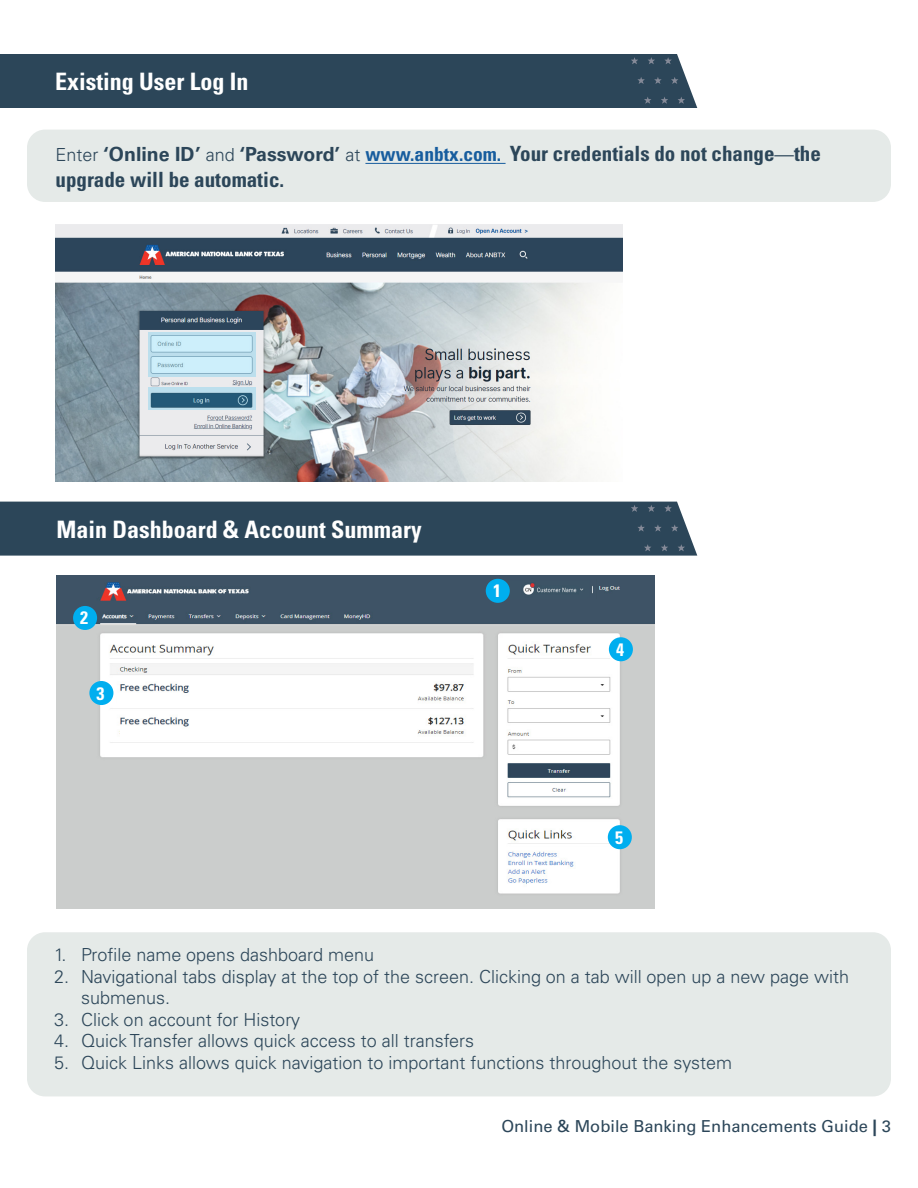
<style>
.page{position:relative;width:918px;height:1188px;background:#fff}
.page>*{position:absolute;margin:0;border:0;box-sizing:border-box;transform-origin:0 0}
.t1{font:700 condensed 24px "Univers LT Std";color:#fff}
.t2{font:700 condensed 21px/25.2px "Univers LT Std";color:#2c4659}
.t3{font:300 18px/21.6px "Univers LT Pro 45";color:#2c4659}
.t4{font:700 condensed 18px "Univers LT Std";color:#fff}
.t5{font:16.5px "Univers LT Pro 55 Roman";color:#2c4659}
.s1{font-family:"Univers LT Pro 45";font-weight:300;font-stretch:normal;font-size:18px}
.s2{font-stretch:normal;font-size:19.5px}
.s3{font-size:19.5px;color:#175d9e}
.s4{font-family:"Univers LT Pro 45";font-weight:300;font-stretch:normal;font-size:19.5px}
.s5{font-family:"Univers LT Pro 65";font-weight:700}
</style>
<div class="page">
<div style="left:27px;top:130px;width:864px;height:72px;background:#e5eae8;border-radius:18px"></div>
<div style="left:0;top:54px;width:697px;height:54px;background:#2c4659"></div>
<hr style="left:365px;top:163px;width:141px;height:1px;background:#175d9e">
<img style="left:56px;top:224px;width:566px;height:258px">
<svg style="left:148px;top:333px;width:108px;height:44px;fill:#cceefb"></svg>
<svg style="left:148px;top:388px;width:108px;height:22px;fill:#245978"></svg>
<div style="left:27px;top:932px;width:864px;height:164px;background:#e5eae8;border-radius:18px"></div>
<div style="left:0;top:502px;width:697px;height:54px;background:#2c4659"></div>
<img style="left:56px;top:576px;width:598px;height:332px">
<div style="left:73px;top:606px;width:24px;height:24px;background:#00aeef;border-radius:50%"></div>
<div style="left:89px;top:681px;width:24px;height:24px;background:#00aeef;border-radius:50%"></div>
<div style="left:609px;top:637px;width:24px;height:24px;background:#00aeef;border-radius:50%"></div>
<div style="left:608px;top:825px;width:24px;height:24px;background:#00aeef;border-radius:50%"></div>
<div style="left:120px;top:727px;width:27px;height:12px;background:#fff"></div>
<div style="left:118px;top:695px;width:36px;height:8px;background:#fff"></div>
<img style="left:507px;top:579px;width:90px;height:19px">
<div style="left:486px;top:579px;width:24px;height:24px;background:#00aeef;border-radius:50%"></div>
<p class="t1" style="left:55px;top:67px;width:195px">Existing User Log In</p>
<p class="t2" style="left:56px;top:141px;width:767px"><span class="s1">Enter</span> <span class="s2">‘Online ID’</span> <span class="s1">and</span> <span class="s2">‘Password’</span> <span class="s1">at</span> <span class="s3">www.anbtx.com.</span> Your credentials do not change<span class="s4">—</span>the upgrade will be automatic.</p>
<p class="t1" style="left:57px;top:515px;width:367px">Main Dashboard &amp; Account Summary</p>
<p class="t4" style="left:80px;top:607px;width:9px">2</p>
<p class="t4" style="left:97px;top:682px;width:9px">3</p>
<p class="t4" style="left:493px;top:580px;width:9px">1</p>
<p class="t4" style="left:616px;top:638px;width:9px">4</p>
<p class="t4" style="left:615px;top:826px;width:9px">5</p>
<p class="t3" style="left:54px;top:943px;width:322px">1. Profile name opens dashboard menu</p>
<p class="t3" style="left:81px;top:965px;width:770px;text-indent:-27px">2. Navigational tabs display at the top of the screen. Clicking on a tab will open up a new page with submenus.</p>
<p class="t3" style="left:54px;top:1008px;width:248px">3. Click on account for History</p>
<p class="t3" style="left:54px;top:1030px;width:422px">4. Quick Transfer allows quick access to all transfers</p>
<p class="t3" style="left:54px;top:1051px;width:680px">5. Quick Links allows quick navigation to important functions throughout the system</p>
<p class="t5" style="left:501px;top:1115px;width:391px">Online &amp; Mobile Banking Enhancements Guide <span class="s5">|</span> 3</p>
</div>
